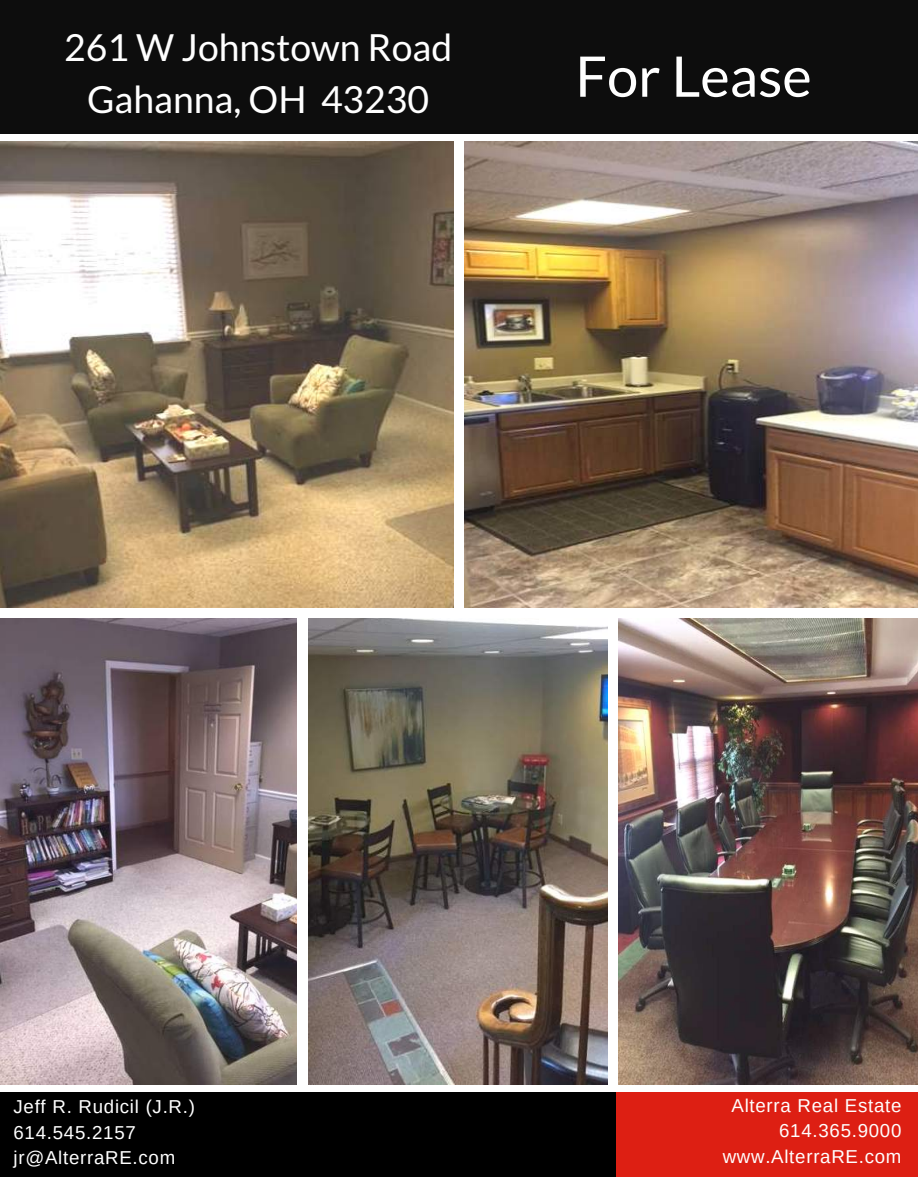
<style>
.page{position:relative;width:918px;height:1188px;background:#fff}
.page>*{position:absolute;margin:0;border:0;box-sizing:border-box;transform-origin:0 0}
.t1{font:55.95px "Lato";color:#fff}
.t2{font:37.35px/51.8px "Lato";color:#fff;text-align:center}
.t3{font:18.75px/25.8px "Arimo";letter-spacing:.04em;color:#fff}
</style>
<div class="page">
<div style="left:0;top:0;width:918px;height:134px;background:#0d0d0d"></div>
<div style="left:0;top:1092px;width:618px;height:85px;background:#000"></div>
<div style="left:616px;top:1092px;width:302px;height:85px;background:#dd1f13"></div>
<img style="left:0;top:142px;width:453px;height:466px">
<img style="left:465px;top:142px;width:453px;height:466px">
<img style="left:0;top:619px;width:297px;height:465px">
<img style="left:308px;top:619px;width:300px;height:465px">
<img style="left:619px;top:619px;width:299px;height:465px">
<h2 class="t2" style="left:64px;top:20px;width:390px">261 W Johnstown Road<br>Gahanna, OH 43230</h2>
<h1 class="t1" style="left:575px;top:42px;width:238px">For Lease</h1>
<p class="t3" style="left:14px;top:1093px;width:183px">Jeff R. Rudicil (J.R.)<br>614.545.2157 jr@AlterraRE.com</p>
<p class="t3" style="left:723px;top:1092px;width:180px;text-align:right">Alterra Real Estate<br>614.365.9000 www.AlterraRE.com</p>
</div>
